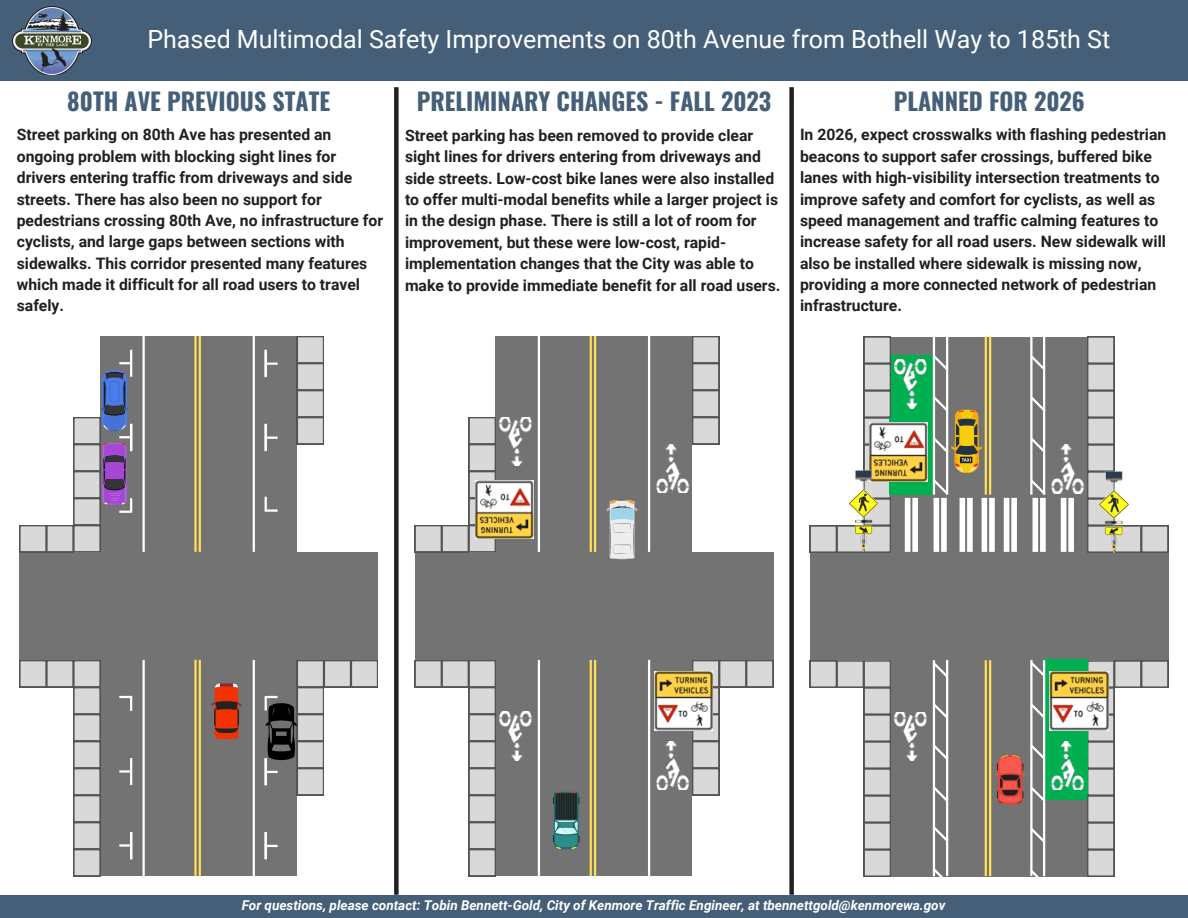
<style>
.page{position:relative;width:1188px;height:918px;background:#fff}
.page>*{position:absolute;margin:0;border:0;box-sizing:border-box;transform-origin:0 0}
.t1{font:25.05px "Roboto";color:#fff}
.t2{font:700 24px "Oswald";color:#455f78}
.t3{font:700 15.75px/21.3px "Roboto";color:#231f20}
.t4{font:italic 700 13.5px "Roboto";color:#fff}
</style>
<div class="page">
<div style="left:0;top:0;width:1188px;height:81px;background:#455f78"></div>
<img style="left:13px;top:6px;width:79px;height:69px">
<div style="left:0;top:895px;width:1188px;height:23px;background:#455f78"></div>
<div style="left:394px;top:87px;width:5px;height:808px;background:#231f20"></div>
<div style="left:789px;top:87px;width:5px;height:808px;background:#231f20"></div>
<div style="left:100px;top:336px;width:197px;height:540px;background:#737373"></div>
<svg style="left:297px;top:336px;width:27px;height:108px;background:#c3c3c3"></svg>
<div style="left:19px;top:552px;width:359px;height:108px;background:#737373"></div>
<svg style="left:19px;top:660px;width:81px;height:216px"></svg>
<hr style="left:199px;top:336px;width:2px;height:216px;background:#ffde59">
<hr style="left:194px;top:336px;width:3px;height:216px;background:#ffde59">
<hr style="left:194px;top:660px;width:3px;height:216px;background:#ffde59">
<hr style="left:199px;top:660px;width:2px;height:216px;background:#ffde59">
<hr style="left:143px;top:336px;width:2px;height:216px;background:#fff">
<hr style="left:253px;top:336px;width:2px;height:216px;background:#fff">
<hr style="left:253px;top:660px;width:2px;height:216px;background:#fff">
<hr style="left:143px;top:660px;width:2px;height:216px;background:#fff">
<hr style="left:130px;top:350px;width:2px;height:27px;background:#fff">
<svg style="left:19px;top:362px;width:113px;height:190px"></svg>
<hr style="left:130px;top:758px;width:2px;height:27px;background:#fff">
<svg style="left:119px;top:770px;width:11px;height:3px"></svg>
<svg style="left:119px;top:844px;width:11px;height:3px"></svg>
<hr style="left:130px;top:832px;width:2px;height:27px;background:#fff">
<svg style="left:119px;top:696px;width:13px;height:15px"></svg>
<svg style="left:267px;top:437px;width:11px;height:2px"></svg>
<hr style="left:265px;top:424px;width:2px;height:27px;background:#fff">
<svg style="left:267px;top:363px;width:11px;height:2px"></svg>
<hr style="left:265px;top:350px;width:2px;height:27px;background:#fff">
<svg style="left:265px;top:497px;width:13px;height:15px"></svg>
<div style="left:496px;top:336px;width:196px;height:540px;background:#737373"></div>
<svg style="left:692px;top:336px;width:27px;height:108px;background:#c3c3c3"></svg>
<div style="left:415px;top:552px;width:358px;height:108px;background:#737373"></div>
<svg style="left:415px;top:660px;width:81px;height:216px"></svg>
<svg style="left:692px;top:660px;width:81px;height:135px"></svg>
<svg style="left:415px;top:417px;width:81px;height:135px"></svg>
<hr style="left:594px;top:336px;width:2px;height:216px;background:#ffde59">
<hr style="left:590px;top:336px;width:2px;height:216px;background:#ffde59">
<hr style="left:590px;top:660px;width:2px;height:216px;background:#ffde59">
<hr style="left:594px;top:660px;width:2px;height:216px;background:#ffde59">
<hr style="left:538px;top:336px;width:2px;height:216px;background:#fff">
<hr style="left:648px;top:336px;width:2px;height:216px;background:#fff">
<hr style="left:648px;top:660px;width:2px;height:216px;background:#fff">
<hr style="left:538px;top:660px;width:2px;height:216px;background:#fff">
<img style="left:656px;top:741px;width:33px;height:48px">
<img style="left:656px;top:445px;width:33px;height:48px">
<img style="left:499px;top:417px;width:33px;height:49px">
<img style="left:499px;top:712px;width:33px;height:48px">
<img style="left:654px;top:672px;width:59px;height:58px">
<img style="left:475px;top:480px;width:59px;height:59px">
<div style="left:891px;top:337px;width:196px;height:540px;background:#737373"></div>
<div style="left:810px;top:553px;width:358px;height:108px;background:#737373"></div>
<svg style="left:810px;top:661px;width:81px;height:216px"></svg>
<hr style="left:989px;top:336px;width:2px;height:159px;background:#ffde59">
<hr style="left:985px;top:336px;width:2px;height:159px;background:#ffde59">
<hr style="left:985px;top:660px;width:2px;height:216px;background:#ffde59">
<hr style="left:989px;top:660px;width:2px;height:216px;background:#ffde59">
<hr style="left:1043px;top:336px;width:2px;height:159px;background:#fff">
<hr style="left:933px;top:660px;width:2px;height:216px;background:#fff">
<svg style="left:1033px;top:663px;width:10px;height:13px"></svg>
<img style="left:1045px;top:660px;width:42px;height:139px">
<hr style="left:1043px;top:660px;width:2px;height:216px;background:#fff">
<img style="left:1050px;top:741px;width:35px;height:49px">
<img style="left:1051px;top:445px;width:33px;height:48px">
<img style="left:891px;top:355px;width:42px;height:140px">
<img style="left:892px;top:360px;width:36px;height:48px">
<img style="left:894px;top:712px;width:33px;height:48px">
<img style="left:1050px;top:672px;width:37px;height:58px">
<img style="left:891px;top:423px;width:37px;height:58px">
<svg style="left:810px;top:337px;width:81px;height:216px"></svg>
<svg style="left:1087px;top:337px;width:81px;height:216px"></svg>
<svg style="left:1087px;top:661px;width:81px;height:216px"></svg>
<svg style="left:211px;top:683px;width:31px;height:56px"></svg>
<svg style="left:265px;top:660px;width:113px;height:135px"></svg>
<svg style="left:267px;top:845px;width:11px;height:2px"></svg>
<hr style="left:265px;top:832px;width:2px;height:27px;background:#fff">
<svg style="left:551px;top:792px;width:31px;height:57px"></svg>
<svg style="left:606px;top:499px;width:32px;height:61px"></svg>
<hr style="left:946px;top:336px;width:2px;height:159px;background:#fff">
<hr style="left:1030px;top:336px;width:3px;height:159px;background:#fff">
<hr style="left:933px;top:336px;width:2px;height:159px;background:#fff">
<hr style="left:1030px;top:660px;width:3px;height:216px;background:#fff">
<hr style="left:946px;top:660px;width:2px;height:216px;background:#fff">
<div style="left:1004px;top:498px;width:5px;height:54px;background:#fff"></div>
<div style="left:1011px;top:498px;width:6px;height:54px;background:#fff"></div>
<div style="left:960px;top:498px;width:5px;height:54px;background:#fff"></div>
<div style="left:967px;top:498px;width:6px;height:54px;background:#fff"></div>
<div style="left:982px;top:498px;width:5px;height:54px;background:#fff"></div>
<div style="left:989px;top:498px;width:6px;height:54px;background:#fff"></div>
<div style="left:934px;top:498px;width:5px;height:54px;background:#fff"></div>
<div style="left:941px;top:498px;width:6px;height:54px;background:#fff"></div>
<div style="left:1033px;top:498px;width:5px;height:54px;background:#fff"></div>
<div style="left:1040px;top:498px;width:6px;height:54px;background:#fff"></div>
<div style="left:905px;top:498px;width:5px;height:54px;background:#fff"></div>
<div style="left:912px;top:498px;width:6px;height:54px;background:#fff"></div>
<div style="left:1061px;top:498px;width:5px;height:54px;background:#fff"></div>
<div style="left:1068px;top:498px;width:6px;height:54px;background:#fff"></div>
<img style="left:1100px;top:470px;width:31px;height:82px">
<img style="left:846px;top:469px;width:32px;height:82px">
<svg style="left:930px;top:394px;width:52px;height:101px"></svg>
<svg style="left:930px;top:352px;width:19px;height:20px"></svg>
<svg style="left:1030px;top:477px;width:16px;height:18px"></svg>
<svg style="left:1030px;top:435px;width:16px;height:20px"></svg>
<svg style="left:1030px;top:394px;width:16px;height:20px"></svg>
<svg style="left:1030px;top:353px;width:16px;height:20px"></svg>
<svg style="left:932px;top:784px;width:17px;height:20px"></svg>
<svg style="left:932px;top:742px;width:17px;height:20px"></svg>
<svg style="left:932px;top:701px;width:17px;height:20px"></svg>
<svg style="left:932px;top:660px;width:17px;height:20px"></svg>
<svg style="left:994px;top:742px;width:54px;height:63px"></svg>
<svg style="left:1030px;top:701px;width:18px;height:20px"></svg>
<svg style="left:1030px;top:868px;width:16px;height:9px"></svg>
<svg style="left:1030px;top:826px;width:16px;height:20px"></svg>
<svg style="left:932px;top:866px;width:17px;height:11px"></svg>
<svg style="left:932px;top:824px;width:17px;height:20px"></svg>
<p class="t1" style="left:147px;top:25px;width:964px">Phased Multimodal Safety Improvements on 80th Avenue from Bothell Way to 185th St</p>
<p class="t2" style="left:67px;top:82px;width:264px">80TH AVE PREVIOUS STATE</p>
<p class="t2" style="left:417px;top:82px;width:356px">PRELIMINARY CHANGES - FALL 2023</p>
<p class="t2" style="left:894px;top:82px;width:193px">PLANNED FOR 2026</p>
<p class="t3" style="left:17px;top:124px;width:368px">Street parking on 80th Ave has presented an ongoing problem with blocking sight lines for drivers entering traffic from driveways and side streets. There has also been no support for pedestrians crossing 80th Ave, no infrastructure for cyclists, and large gaps between sections with sidewalks. This corridor presented many features which made it difficult for all road users to travel safely.</p>
<p class="t3" style="left:405px;top:125px;width:377px">Street parking has been removed to provide clear sight lines for drivers entering from driveways and side streets. Low-cost bike lanes were also installed to offer multi-modal benefits while a larger project is in the design phase. There is still a lot of room for improvement, but these were low-cost, rapid&shy;implementation changes that the City was able to make to provide immediate benefit for all road users.</p>
<p class="t3" style="left:800px;top:124px;width:368px">In 2026, expect crosswalks with flashing pedestrian beacons to support safer crossings, buffered bike lanes with high-visibility intersection treatments to improve safety and comfort for cyclists, as well as speed management and traffic calming features to increase safety for all road users. New sidewalk will also be installed where sidewalk is missing now, providing a more connected network of pedestrian infrastructure.</p>
<p class="t4" style="left:242px;top:897px;width:705px">For questions, please contact: Tobin Bennett-Gold, City of Kenmore Traffic Engineer, at tbennettgold@kenmorewa.gov</p>
</div>
